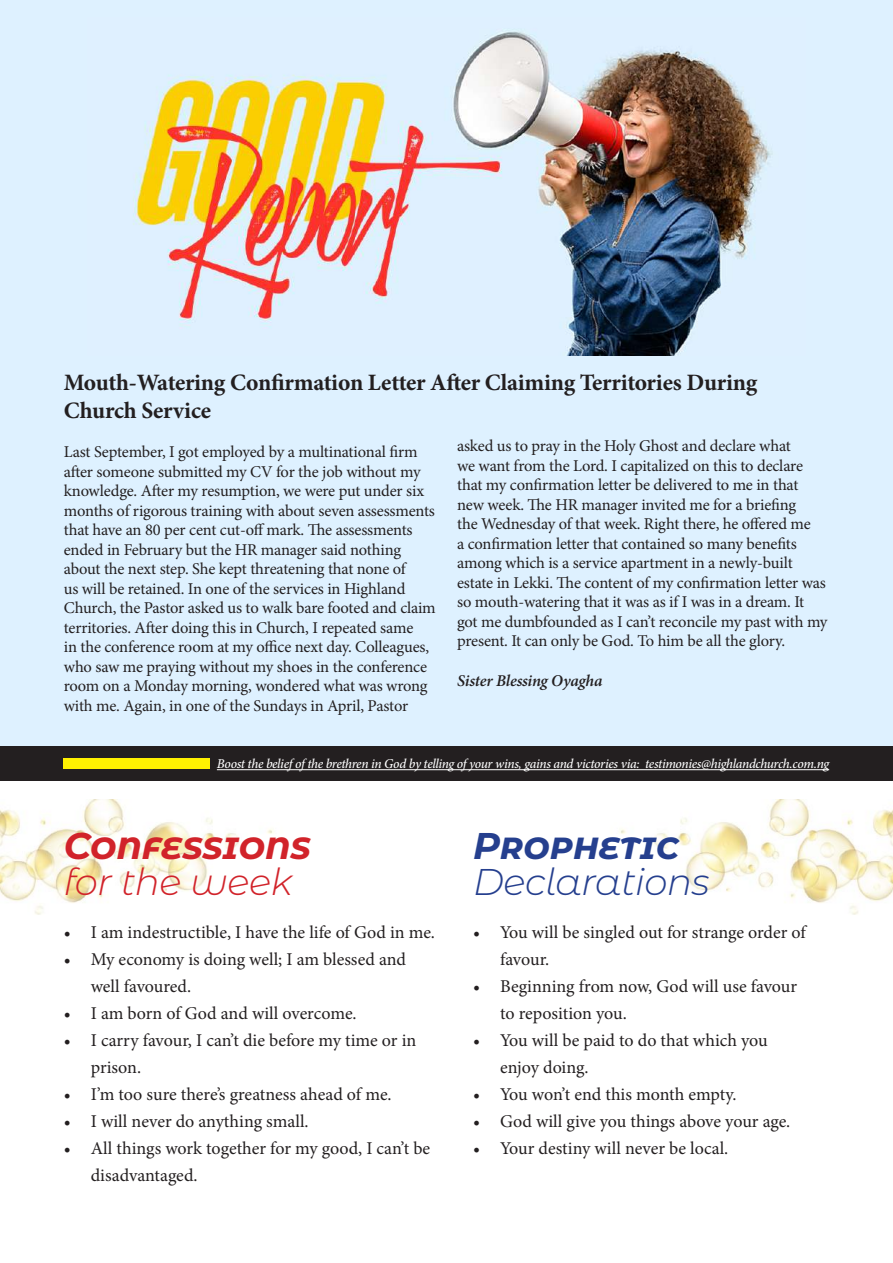
<style>
.page{position:relative;width:893px;height:1263px;background:#fff}
.page>*{position:absolute;margin:0;border:0;box-sizing:border-box;transform-origin:0 0}
.t1{font:italic 300 37.2px "Montserrat Alternates";letter-spacing:-.01em;color:#253f8e}
.t2{font:italic 700 37.2px "Montserrat Alternates";letter-spacing:-.01em;color:#d1232a}
.t3{font:italic 300 37.2px "Montserrat Alternates";letter-spacing:-.01em;color:#d1232a}
.t4{font:italic 700 37.2px "Montserrat Alternates";letter-spacing:-.01em;color:#253f8e}
.t5{font:700 23.55px/28.2px "Minion Pro";letter-spacing:-.01em;color:#231f20}
.t6{font:18px/27px "Minion Pro";color:#231f20}
.t7{font:16.5px/19.5px "Minion Pro";letter-spacing:-.015em;color:#231f20}
.t8{font:italic 600 16.5px "Minion Pro";letter-spacing:-.015em;color:#231f20}
.t9{font:italic 500 13.5px "Minion Pro";letter-spacing:-.03em;color:#fff}
</style>
<div class="page">
<div style="left:0;top:0;width:893px;height:780px;background:#def1ff"></div>
<div style="left:0;top:746px;width:893px;height:34px;background:#231f20"></div>
<div style="left:63px;top:758px;width:147px;height:11px;background:#fff101"></div>
<hr style="left:217px;top:769px;width:612px;height:1px;background:#fff">
<img style="left:133px;top:31px;width:640px;height:324px">
<img style="left:0;top:799px;width:274px;height:116px">
<img style="left:619px;top:799px;width:274px;height:116px">
<h2 class="t5" style="left:64px;top:368px;width:695px">Mouth-Watering Confirmation Letter After Claiming Territories During<br>Church Service</h2>
<p class="t7" style="left:64px;top:442px;width:374px">Last September, I got employed by a multinational firm after someone submitted my CV for the job without my knowledge. After my resumption, we were put under six months of rigorous training with about seven assessments that have an 80 per cent cut-off mark. The assessments ended in February but the HR manager said nothing about the next step. She kept threatening that none of<br>us will be retained. In one of the services in Highland Church, the Pastor asked us to walk bare footed and claim territories. After doing this in Church, I repeated same<br>in the conference room at my office next day. Colleagues, who saw me praying without my shoes in the conference room on a Monday morning, wondered what was wrong with me. Again, in one of the Sundays in April, Pastor</p>
<p class="t7" style="left:457px;top:436px;width:372px">asked us to pray in the Holy Ghost and declare what<br>we want from the Lord. I capitalized on this to declare that my confirmation letter be delivered to me in that new week. The HR manager invited me for a briefing<br>the Wednesday of that week. Right there, he offered me<br>a confirmation letter that contained so many benefits among which is a service apartment in a newly-built estate in Lekki. The content of my confirmation letter was so mouth-watering that it was as if I was in a dream. It got me dumbfounded as I can’t reconcile my past with my present. It can only be God. To him be all the glory.</p>
<p class="t8" style="left:457px;top:669px;width:147px">Sister Blessing Oyagha</p>
<p class="t9" style="left:217px;top:755px;width:614px">Boost the belief of the brethren in God by telling of your wins, gains and victories via: testimonies@highlandchurch.com.ng</p>
<h1 class="t2" style="left:64px;top:819px;width:249px">Confessions</h1>
<h1 class="t3" style="left:64px;top:856px;width:230px">for the week</h1>
<p class="t6" style="left:64px;top:919px;width:373px">• I am indestructible, I have the life of God in me.</p>
<p class="t6" style="left:91px;top:946px;width:317px;text-indent:-27px">• My economy is doing well; I am blessed and well favoured.</p>
<p class="t6" style="left:64px;top:1000px;width:294px">• I am born of God and will overcome.</p>
<p class="t6" style="left:91px;top:1027px;width:327px;text-indent:-27px">• I carry favour, I can’t die before my time or in prison.</p>
<p class="t6" style="left:64px;top:1081px;width:329px">• I’m too sure there’s greatness ahead of me.</p>
<p class="t6" style="left:64px;top:1108px;width:246px">• I will never do anything small.</p>
<p class="t6" style="left:91px;top:1135px;width:341px;text-indent:-27px">• All things work together for my good, I can’t be disadvantaged.</p>
<h1 class="t4" style="left:473px;top:819px;width:208px">Prophetic</h1>
<h1 class="t1" style="left:473px;top:856px;width:238px">Declarations</h1>
<p class="t6" style="left:500px;top:919px;width:307px;text-indent:-27px">• You will be singled out for strange order of favour.</p>
<p class="t6" style="left:500px;top:973px;width:299px;text-indent:-27px">• Beginning from now, God will use favour to reposition you.</p>
<p class="t6" style="left:500px;top:1027px;width:269px;text-indent:-27px">• You will be paid to do that which you enjoy doing.</p>
<p class="t6" style="left:473px;top:1081px;width:265px">• You won’t end this month empty.</p>
<p class="t6" style="left:473px;top:1108px;width:319px">• God will give you things above your age.</p>
<p class="t6" style="left:473px;top:1135px;width:257px">• Your destiny will never be local.</p>
</div>
